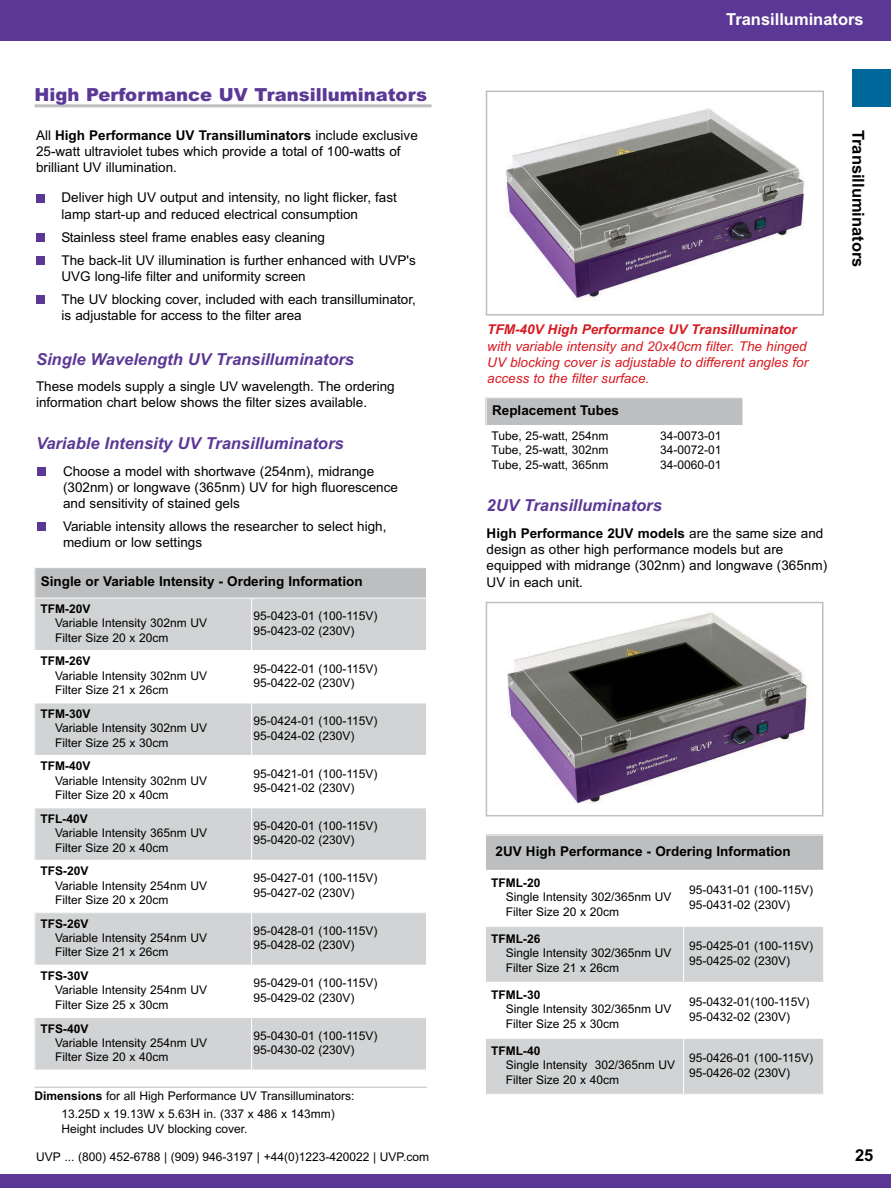
<style>
.page{position:relative;width:891px;height:1188px;background:#fff}
.page>*{position:absolute;margin:0;border:0;box-sizing:border-box;transform-origin:0 0}
.t1{font:900 18px "Arial";color:#5c3896}
.t2{font:italic 700 16.5px "Arial";color:#5c3896}
.t3{font:700 16.5px "Arial";color:#000}
.t4{font:700 16.5px "Arial";color:#fff}
.t5{font:13.5px/16.2px "Arial";color:#000}
.t6{font:italic 13.5px/16.2px "Arial";color:#d71920;text-align:justify}
.t7{font:700 13.5px "Arial";color:#000}
.t8{font:italic 700 13.5px "Arial";color:#d71920}
.t9{font:12px/14.4px "Arial";color:#000}
.t10{font:700 12px "Arial";color:#000}
.s1{font-weight:700}
</style>
<div class="page">
<div style="left:0;top:1174px;width:891px;height:14px;background:#5c3896"></div>
<div style="left:0;top:0;width:891px;height:40px;background:#5c3896"></div>
<img style="left:505px;top:108px;width:299px;height:193px">
<div style="left:486px;top:91px;width:338px;height:225px;border:2px solid #bcbec0"></div>
<div style="left:35px;top:567px;width:392px;height:31px;background:#bcbec0"></div>
<div style="left:35px;top:598px;width:217px;height:53px;background:#d1d3d4"></div>
<div style="left:252px;top:598px;width:175px;height:53px;background:#d1d3d4"></div>
<div style="left:35px;top:703px;width:217px;height:52px;background:#d1d3d4"></div>
<div style="left:252px;top:703px;width:175px;height:52px;background:#d1d3d4"></div>
<div style="left:35px;top:808px;width:217px;height:52px;background:#d1d3d4"></div>
<div style="left:252px;top:808px;width:175px;height:52px;background:#d1d3d4"></div>
<div style="left:35px;top:913px;width:217px;height:52px;background:#d1d3d4"></div>
<div style="left:252px;top:913px;width:175px;height:52px;background:#d1d3d4"></div>
<div style="left:35px;top:1018px;width:217px;height:52px;background:#d1d3d4"></div>
<div style="left:252px;top:1018px;width:175px;height:52px;background:#d1d3d4"></div>
<hr style="left:35px;top:567px;width:1px;height:503px;background:#fff">
<hr style="left:251px;top:598px;width:1px;height:472px;background:#fff">
<hr style="left:426px;top:567px;width:1px;height:503px;background:#fff">
<hr style="left:35px;top:567px;width:392px;height:1px;background:#fff">
<hr style="left:35px;top:598px;width:392px;height:1px;background:#fff">
<hr style="left:35px;top:650px;width:392px;height:1px;background:#fff">
<hr style="left:35px;top:703px;width:392px;height:1px;background:#fff">
<div style="left:485px;top:835px;width:339px;height:35px;background:#bcbec0"></div>
<div style="left:485px;top:926px;width:199px;height:56px;background:#d1d3d4"></div>
<div style="left:684px;top:926px;width:140px;height:56px;background:#d1d3d4"></div>
<div style="left:485px;top:1038px;width:199px;height:57px;background:#d1d3d4"></div>
<div style="left:684px;top:1038px;width:140px;height:57px;background:#d1d3d4"></div>
<hr style="left:485px;top:835px;width:1px;height:260px;background:#fff">
<hr style="left:683px;top:870px;width:1px;height:225px;background:#fff">
<hr style="left:823px;top:835px;width:1px;height:260px;background:#fff">
<hr style="left:485px;top:835px;width:339px;height:1px;background:#fff">
<hr style="left:485px;top:926px;width:339px;height:1px;background:#fff">
<hr style="left:485px;top:1038px;width:339px;height:1px;background:#fff">
<hr style="left:485px;top:1094px;width:339px;height:1px;background:#fff">
<div style="left:486px;top:397px;width:257px;height:28px;background:#bcbec0"></div>
<hr style="left:486px;top:397px;width:1px;height:80px;background:#fff">
<hr style="left:486px;top:397px;width:257px;height:1px;background:#fff">
<div style="left:38px;top:467px;width:8px;height:9px;background:#5c3896"></div>
<div style="left:38px;top:522px;width:8px;height:9px;background:#5c3896"></div>
<div style="left:36px;top:194px;width:9px;height:8px;background:#5c3896"></div>
<div style="left:36px;top:233px;width:9px;height:9px;background:#5c3896"></div>
<div style="left:36px;top:256px;width:9px;height:9px;background:#5c3896"></div>
<div style="left:36px;top:295px;width:9px;height:9px;background:#5c3896"></div>
<hr style="left:34px;top:104px;width:398px;height:3px;background:#bcbec0">
<hr style="left:35px;top:1087px;width:392px;height:1px;background:#bcbec0">
<img style="left:507px;top:612px;width:301px;height:192px">
<div style="left:486px;top:602px;width:337px;height:214px;border:2px solid #bcbec0"></div>
<div style="left:852px;top:69px;width:39px;height:38px;background:#00679a"></div>
<h1 class="t1" style="left:34px;top:84px;width:394px">High Performance UV Transilluminators</h1>
<p class="t5" style="left:36px;top:127px;width:383px">All <span class="s1">High Performance UV Transilluminators</span> include exclusive<br>25-watt ultraviolet tubes which provide a total of 100-watts of brilliant UV illumination.</p>
<p class="t5" style="left:62px;top:190px;width:337px">Deliver high UV output and intensity, no light flicker, fast lamp start-up and reduced electrical consumption</p>
<p class="t5" style="left:62px;top:225px;width:356px;line-height:23px">Stainless steel frame enables easy cleaning<br>The back-lit UV illumination is further enhanced with UVP's</p>
<p class="t5" style="left:62px;top:265px;width:356px;line-height:23px">UVG long-life filter and uniformity screen<br>The UV blocking cover, included with each transilluminator,</p>
<p class="t5" style="left:62px;top:307px;width:242px">is adjustable for access to the filter area</p>
<h2 class="t2" style="left:36px;top:349px;width:320px">Single Wavelength UV Transilluminators</h2>
<p class="t5" style="left:36px;top:378px;width:360px">These models supply a single UV wavelength. The ordering information chart below shows the filter sizes available.</p>
<h2 class="t2" style="left:36px;top:433px;width:309px">Variable Intensity UV Transilluminators</h2>
<p class="t5" style="left:63px;top:463px;width:336px">Choose a model with shortwave (254nm), midrange (302nm) or longwave (365nm) UV for high fluorescence and sensitivity of stained gels</p>
<p class="t5" style="left:63px;top:518px;width:325px">Variable intensity allows the researcher to select high, medium or low settings</p>
<p class="t7" style="left:41px;top:574px;width:323px">Single or Variable Intensity - Ordering Information</p>
<p class="t10" style="left:40px;top:602px;width:52px">TFM-20V</p>
<p class="t9" style="left:55px;top:616px;width:154px">Variable Intensity 302nm UV<br>Filter Size 20 x 20cm</p>
<p class="t9" style="left:253px;top:609px;width:126px">95-0423-01 (100-115V)<br>95-0423-02 (230V)</p>
<p class="t10" style="left:40px;top:654px;width:52px">TFM-26V</p>
<p class="t9" style="left:55px;top:669px;width:154px">Variable Intensity 302nm UV<br>Filter Size 21 x 26cm</p>
<p class="t9" style="left:253px;top:661px;width:126px">95-0422-01 (100-115V)<br>95-0422-02 (230V)</p>
<p class="t10" style="left:40px;top:707px;width:52px">TFM-30V</p>
<p class="t9" style="left:55px;top:721px;width:154px">Variable Intensity 302nm UV<br>Filter Size 25 x 30cm</p>
<p class="t9" style="left:253px;top:714px;width:126px">95-0424-01 (100-115V)<br>95-0424-02 (230V)</p>
<p class="t10" style="left:40px;top:759px;width:52px">TFM-40V</p>
<p class="t9" style="left:55px;top:773px;width:154px">Variable Intensity 302nm UV<br>Filter Size 20 x 40cm</p>
<p class="t9" style="left:253px;top:766px;width:126px">95-0421-01 (100-115V)<br>95-0421-02 (230V)</p>
<p class="t10" style="left:40px;top:812px;width:49px">TFL-40V</p>
<p class="t9" style="left:55px;top:826px;width:154px">Variable Intensity 365nm UV<br>Filter Size 20 x 40cm</p>
<p class="t9" style="left:253px;top:819px;width:126px">95-0420-01 (100-115V)<br>95-0420-02 (230V)</p>
<p class="t10" style="left:40px;top:864px;width:50px">TFS-20V</p>
<p class="t9" style="left:55px;top:878px;width:154px">Variable Intensity 254nm UV<br>Filter Size 20 x 20cm</p>
<p class="t9" style="left:253px;top:871px;width:126px">95-0427-01 (100-115V)<br>95-0427-02 (230V)</p>
<p class="t10" style="left:40px;top:916px;width:50px">TFS-26V</p>
<p class="t9" style="left:55px;top:931px;width:154px">Variable Intensity 254nm UV<br>Filter Size 21 x 26cm</p>
<p class="t9" style="left:253px;top:924px;width:126px">95-0428-01 (100-115V)<br>95-0428-02 (230V)</p>
<p class="t10" style="left:40px;top:969px;width:50px">TFS-30V</p>
<p class="t9" style="left:55px;top:983px;width:154px">Variable Intensity 254nm UV<br>Filter Size 25 x 30cm</p>
<p class="t9" style="left:253px;top:976px;width:126px">95-0429-01 (100-115V)<br>95-0429-02 (230V)</p>
<p class="t10" style="left:40px;top:1021px;width:50px">TFS-40V</p>
<p class="t9" style="left:55px;top:1036px;width:154px">Variable Intensity 254nm UV<br>Filter Size 20 x 40cm</p>
<p class="t9" style="left:253px;top:1028px;width:126px">95-0430-01 (100-115V)<br>95-0430-02 (230V)</p>
<p class="t9" style="left:62px;top:1086px;width:295px;line-height:18.8px;text-indent:-27px"><span class="s1">Dimensions</span> for all High Performance UV Transilluminators:<br>13.25D x 19.13W x 5.63H in. (337 x 486 x 143mm)</p>
<p class="t9" style="left:62px;top:1121px;width:188px">Height includes UV blocking cover.</p>
<h2 class="t4" style="left:726px;top:9px;width:139px">Transilluminators</h2>
<p class="t8" style="left:487px;top:322px;width:311px">TFM-40V High Performance UV Transilluminator</p>
<p class="t6" style="left:487px;top:338px;width:322px">with variable intensity and 20x40cm filter. The hinged UV blocking cover is adjustable to different angles for access to the filter surface.</p>
<p class="t7" style="left:492px;top:403px;width:128px">Replacement Tubes</p>
<p class="t9" style="left:491px;top:429px;width:118px;text-align:justify">Tube, 25-watt, 254nm Tube, 25-watt, 302nm Tube, 25-watt, 365nm</p>
<p class="t9" style="left:660px;top:429px;width:63px;text-align:justify">34-0073-01<br>34-0072-01<br>34-0060-01</p>
<h2 class="t2" style="left:487px;top:496px;width:177px">2UV Transilluminators</h2>
<p class="t5" style="left:487px;top:525px;width:342px"><span class="s1">High Performance 2UV models</span> are the same size and design as other high performance models but are equipped with midrange (302nm) and longwave (365nm)<br>UV in each unit.</p>
<h2 class="t3" style="left:868px;top:130px;width:139px;rotate:90deg">Transilluminators</h2>
<p class="t7" style="left:496px;top:844px;width:297px">2UV High Performance - Ordering Information</p>
<p class="t10" style="left:491px;top:876px;width:51px">TFML-20</p>
<p class="t9" style="left:506px;top:890px;width:167px">Single Intensity 302/365nm UV<br>Filter Size 20 x 20cm</p>
<p class="t9" style="left:689px;top:883px;width:126px">95-0431-01 (100-115V)<br>95-0431-02 (230V)</p>
<p class="t10" style="left:491px;top:932px;width:51px">TFML-26</p>
<p class="t9" style="left:506px;top:946px;width:167px">Single Intensity 302/365nm UV<br>Filter Size 21 x 26cm</p>
<p class="t9" style="left:689px;top:939px;width:126px">95-0425-01 (100-115V)<br>95-0425-02 (230V)</p>
<p class="t10" style="left:491px;top:988px;width:51px">TFML-30</p>
<p class="t9" style="left:506px;top:1002px;width:167px">Single Intensity 302/365nm UV<br>Filter Size 25 x 30cm</p>
<p class="t9" style="left:689px;top:995px;width:122px">95-0432-01(100-115V)<br>95-0432-02 (230V)</p>
<p class="t10" style="left:491px;top:1044px;width:51px">TFML-40</p>
<p class="t9" style="left:506px;top:1058px;width:171px">Single Intensity 302/365nm UV<br>Filter Size 20 x 40cm</p>
<p class="t9" style="left:689px;top:1051px;width:126px">95-0426-01 (100-115V)<br>95-0426-02 (230V)</p>
<p class="t9" style="left:36px;top:1149px;width:394px">UVP ... (800) 452-6788 | (909) 946-3197 | +44(0)1223-420022 | UVP.com</p>
<h2 class="t3" style="left:855px;top:1146px;width:20px">25</h2>
</div>
